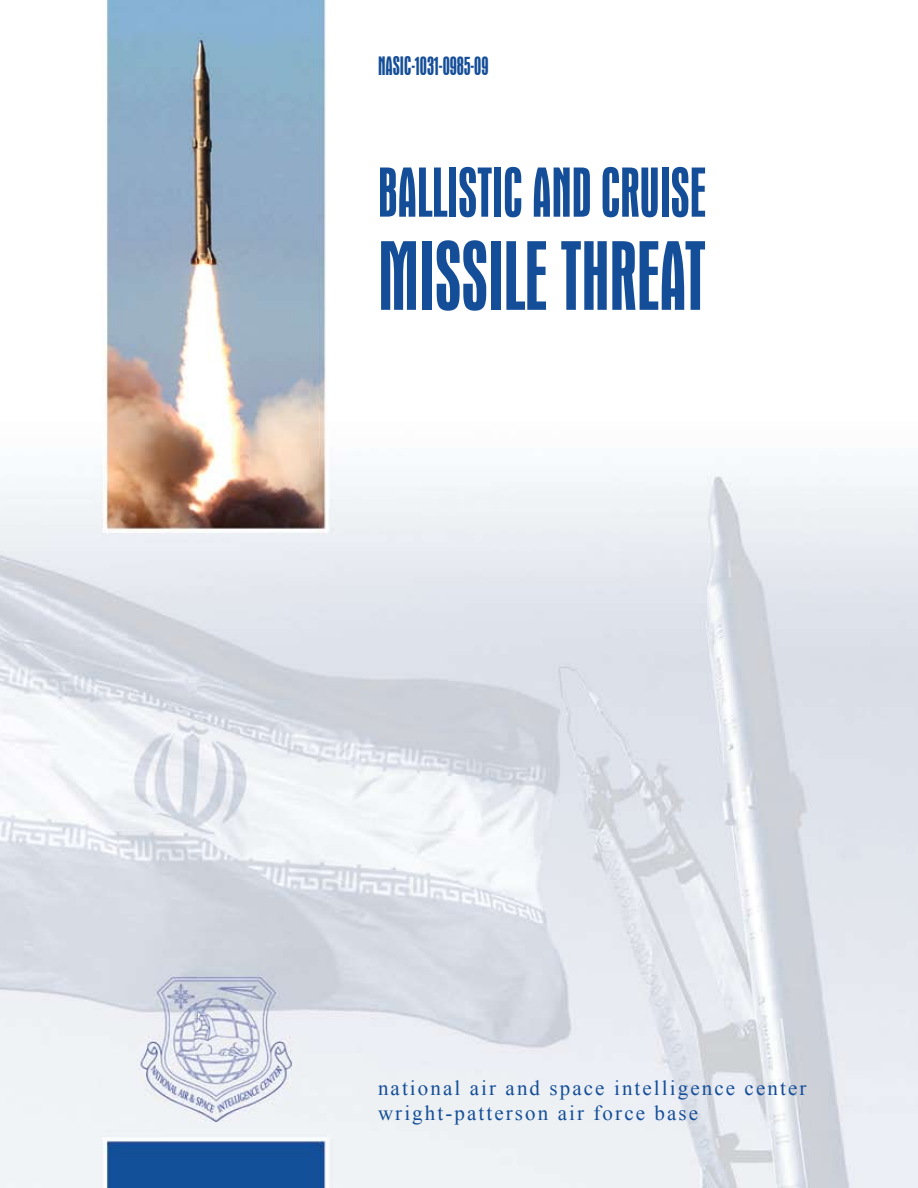
<style>
.page{position:relative;width:918px;height:1188px;background:#fff}
.page>*{position:absolute;margin:0;border:0;box-sizing:border-box;transform-origin:0 0}
.t1{font:condensed 100.5px "Aurora BT";color:#154e98}
.t2{font:condensed 72px "Aurora BT";color:#154e98}
.t3{font:condensed 27px "Aurora BT";color:#154e98}
.t4{font:21px/25.2px "Times New Roman";letter-spacing:.1em;color:#154e98}
</style>
<div class="page">
<img style="left:0;top:0;width:918px;height:1188px">
<p class="t3" style="left:378px;top:51px;width:112px">NASIC-1031-0985-09</p>
<h2 class="t2" style="left:378px;top:155px;width:329px">BALLISTIC AND CRUISE</h2>
<h1 class="t1" style="left:378px;top:223px;width:329px">MISSILE THREAT</h1>
<p class="t4" style="left:378px;top:1075px;width:430px">national air and space intelligence center wright-patterson air force base</p>
</div>
